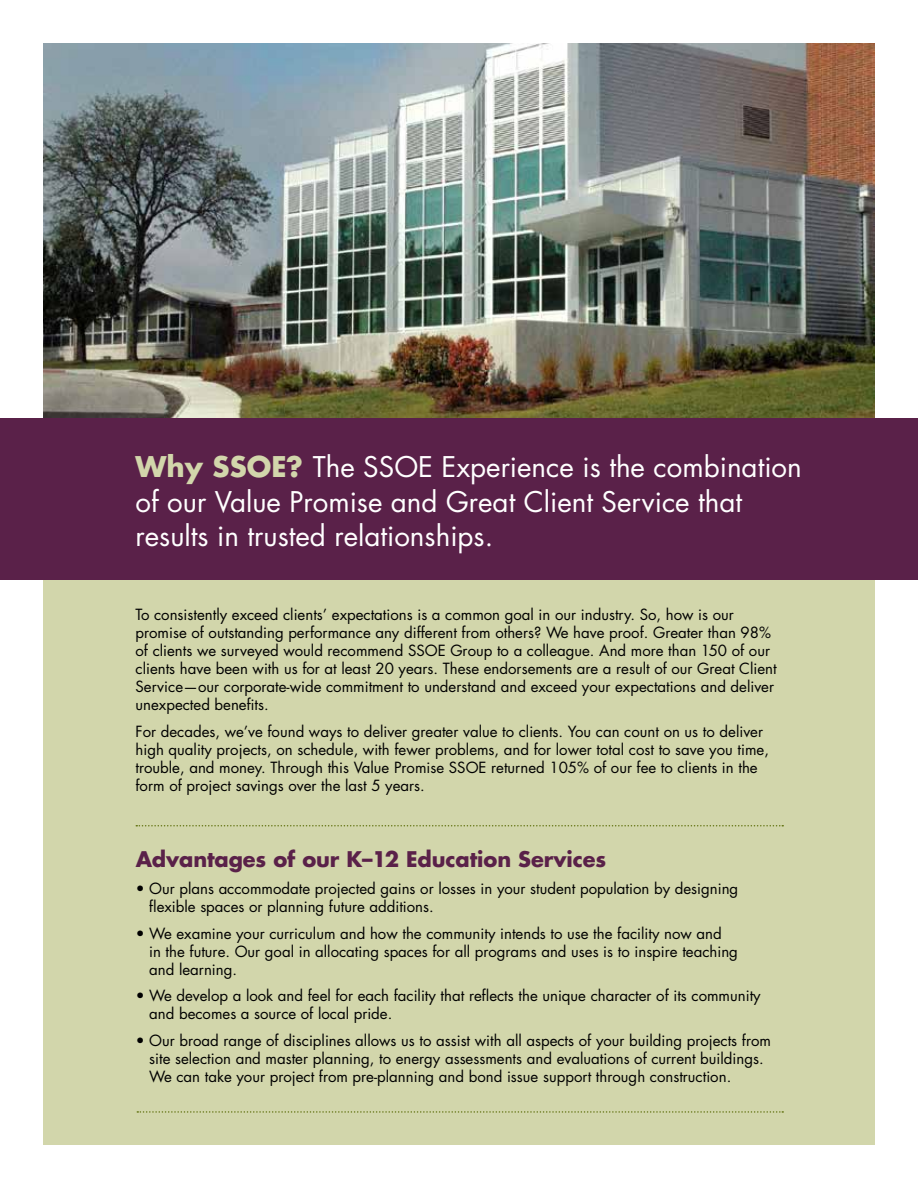
<style>
.page{position:relative;width:918px;height:1188px;background:#fff}
.page>*{position:absolute;margin:0;border:0;box-sizing:border-box;transform-origin:0 0}
.t1{font:27.75px/34.5px "Futura Std";color:#fff}
.t2{font:700 21px "Futura Std";letter-spacing:-.005em;color:#5a2149}
.t3{font:15px/18px "Futura Std";color:#000}
.s1{font-weight:700;color:#d2d6ab}
</style>
<div class="page">
<div style="left:43px;top:449px;width:832px;height:696px;background:#d2d6ab"></div>
<img style="left:43px;top:43px;width:832px;height:375px">
<div style="left:0;top:418px;width:918px;height:162px;background:#5a2149"></div>
<svg style="left:136px;top:825px;width:647px;height:1px"></svg>
<svg style="left:137px;top:1111px;width:646px;height:2px"></svg>
<h1 class="t1" style="left:136px;top:450px;width:668px"><span class="s1">Why SSOE?</span> The SSOE Experience is the combination of our Value Promise and Great Client Service that results in trusted relationships.</h1>
<p class="t3" style="left:136px;top:606px;width:643px">To consistently exceed clients’ expectations is a common goal in our industry. So, how is our promise of outstanding performance any different from others? We have proof. Greater than 98% of clients we surveyed would recommend SSOE Group to a colleague. And more than 150 of our clients have been with us for at least 20 years. These endorsements are a result of our Great Client Service—our corporate-wide commitment to understand and exceed your expectations and deliver unexpected benefits.</p>
<p class="t3" style="left:136px;top:722px;width:635px">For decades, we’ve found ways to deliver greater value to clients. You can count on us to deliver high quality projects, on schedule, with fewer problems, and for lower total cost to save you time, trouble, and money. Through this Value Promise SSOE returned 105% of our fee to clients in the form of project savings over the last 5 years.</p>
<h2 class="t2" style="left:136px;top:845px;width:472px">Advantages of our K–12 Education Services</h2>
<p class="t3" style="left:149px;top:880px;width:591px;text-indent:-14px">• Our plans accommodate projected gains or losses in your student population by designing flexible spaces or planning future additions.</p>
<p class="t3" style="left:149px;top:924px;width:590px;text-indent:-14px">• We examine your curriculum and how the community intends to use the facility now and<br>in the future. Our goal in allocating spaces for all programs and uses is to inspire teaching and learning.</p>
<p class="t3" style="left:149px;top:987px;width:613px;text-indent:-13px">• We develop a look and feel for each facility that reflects the unique character of its community and becomes a source of local pride.</p>
<p class="t3" style="left:149px;top:1032px;width:623px;text-indent:-14px">• Our broad range of disciplines allows us to assist with all aspects of your building projects from site selection and master planning, to energy assessments and evaluations of current buildings.<br>We can take your project from pre-planning and bond issue support through construction.</p>
</div>
